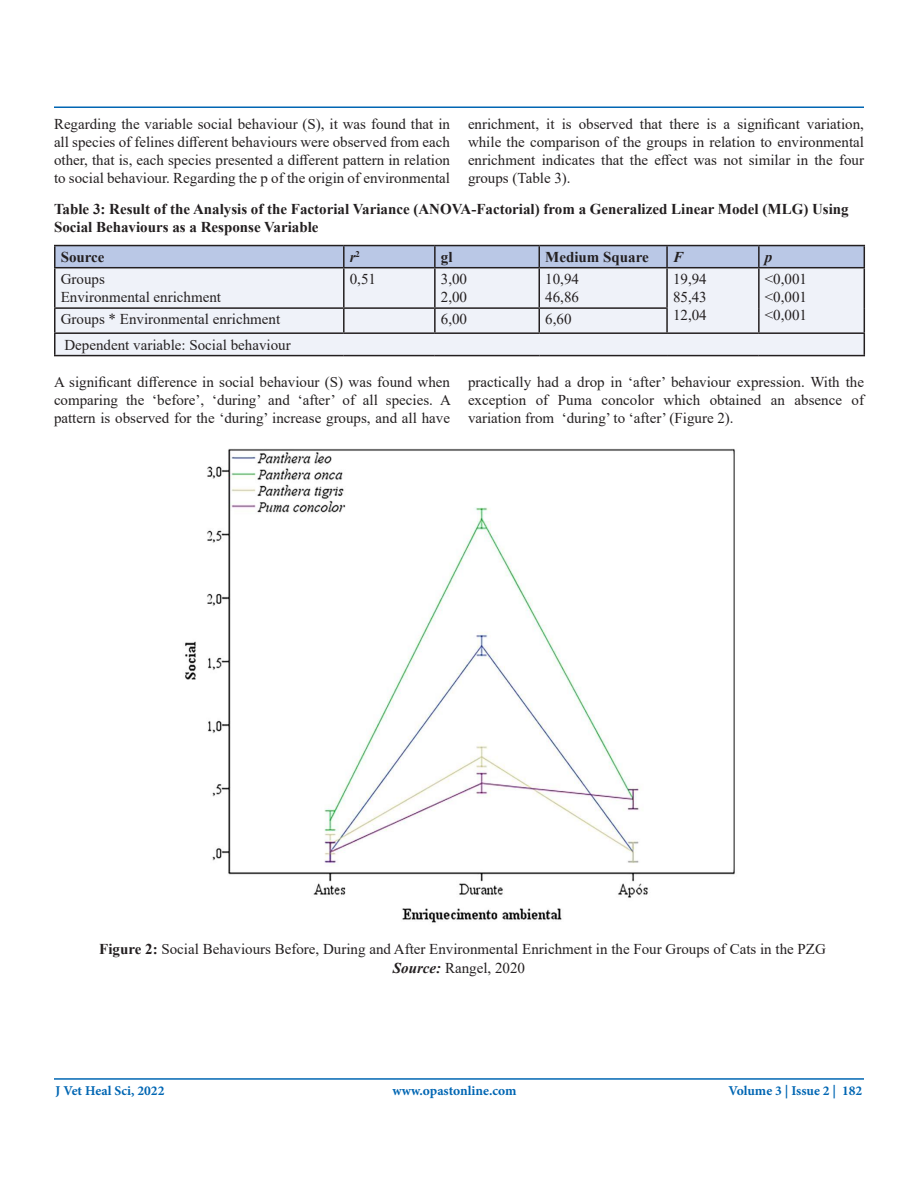
<style>
.page{position:relative;width:918px;height:1188px;background:#fff}
.page>*{position:absolute;margin:0;border:0;box-sizing:border-box;transform-origin:0 0}
.t1{font:15px/18px "Times New Roman";color:#231f20;text-align:justify}
.t2{font:700 15px/18px "Times New Roman";color:#231f20}
.t3{font:italic 700 15px "Times New Roman";color:#231f20}
.t4{font:14.55px "Times New Roman";color:#000}
.t5{font:700 13.5px "Minion Pro";color:#0166b3}
.s1{font-weight:700}
.s2{font-weight:700;font-style:italic}
</style>
<div class="page">
<hr style="left:54px;top:1078px;width:810px;height:2px;background:#0166b3">
<hr style="left:54px;top:106px;width:810px;height:2px;background:#0166b3">
<div style="left:56px;top:268px;width:808px;height:87px;background:#eff2f9"></div>
<hr style="left:54px;top:245px;width:290px;height:1px;background:#231f20">
<hr style="left:54px;top:246px;width:2px;height:21px;background:#231f20">
<hr style="left:344px;top:245px;width:91px;height:1px;background:#231f20">
<hr style="left:435px;top:245px;width:104px;height:1px;background:#231f20">
<hr style="left:539px;top:245px;width:128px;height:1px;background:#231f20">
<hr style="left:667px;top:245px;width:92px;height:1px;background:#231f20">
<hr style="left:759px;top:245px;width:106px;height:1px;background:#231f20">
<svg style="left:55px;top:246px;width:810px;height:21px"></svg>
<hr style="left:54px;top:267px;width:290px;height:1px;background:#231f20">
<hr style="left:54px;top:268px;width:2px;height:39px;background:#231f20">
<hr style="left:344px;top:267px;width:91px;height:1px;background:#231f20">
<hr style="left:343px;top:268px;width:2px;height:39px;background:#231f20">
<hr style="left:435px;top:267px;width:104px;height:1px;background:#231f20">
<hr style="left:434px;top:268px;width:2px;height:39px;background:#231f20">
<hr style="left:539px;top:267px;width:128px;height:1px;background:#231f20">
<hr style="left:538px;top:268px;width:2px;height:39px;background:#231f20">
<hr style="left:667px;top:267px;width:92px;height:1px;background:#231f20">
<hr style="left:666px;top:268px;width:2px;height:39px;background:#231f20">
<hr style="left:759px;top:267px;width:106px;height:1px;background:#231f20">
<hr style="left:758px;top:268px;width:2px;height:40px;background:#231f20">
<hr style="left:864px;top:268px;width:1px;height:40px;background:#231f20">
<hr style="left:54px;top:307px;width:290px;height:2px;background:#231f20">
<hr style="left:54px;top:309px;width:2px;height:23px;background:#231f20">
<hr style="left:344px;top:307px;width:91px;height:2px;background:#231f20">
<hr style="left:343px;top:309px;width:2px;height:23px;background:#231f20">
<hr style="left:435px;top:307px;width:104px;height:2px;background:#231f20">
<hr style="left:434px;top:309px;width:2px;height:23px;background:#231f20">
<hr style="left:539px;top:307px;width:129px;height:2px;background:#231f20">
<hr style="left:538px;top:309px;width:2px;height:23px;background:#231f20">
<hr style="left:666px;top:309px;width:2px;height:23px;background:#231f20">
<hr style="left:758px;top:308px;width:2px;height:24px;background:#231f20">
<hr style="left:54px;top:332px;width:290px;height:2px;background:#231f20">
<hr style="left:54px;top:334px;width:2px;height:21px;background:#231f20">
<hr style="left:344px;top:332px;width:91px;height:2px;background:#231f20">
<hr style="left:435px;top:332px;width:104px;height:2px;background:#231f20">
<hr style="left:539px;top:332px;width:128px;height:2px;background:#231f20">
<hr style="left:667px;top:332px;width:92px;height:2px;background:#231f20">
<hr style="left:759px;top:332px;width:106px;height:2px;background:#231f20">
<svg style="left:864px;top:308px;width:1px;height:47px"></svg>
<hr style="left:54px;top:355px;width:290px;height:1px;background:#231f20">
<hr style="left:344px;top:355px;width:91px;height:1px;background:#231f20">
<hr style="left:435px;top:355px;width:104px;height:1px;background:#231f20">
<hr style="left:539px;top:355px;width:128px;height:1px;background:#231f20">
<hr style="left:667px;top:355px;width:92px;height:1px;background:#231f20">
<hr style="left:759px;top:355px;width:106px;height:1px;background:#231f20">
<img style="left:185px;top:448px;width:550px;height:475px">
<p class="t1" style="left:54px;top:115px;width:398px">Regarding the variable social behaviour (S), it was found that in all species of felines different behaviours were observed from each other, that is, each species presented a different pattern in relation to social behaviour. Regarding the p of the origin of environmental</p>
<p class="t1" style="left:468px;top:115px;width:398px">enrichment, it is observed that there is a significant variation, while the comparison of the groups in relation to environmental enrichment indicates that the effect was not similar in the four groups (Table 3).</p>
<p class="t2" style="left:54px;top:199px;width:796px">Table 3: Result of the Analysis of the Factorial Variance (ANOVA-Factorial) from a Generalized Linear Model (MLG) Using<br>Social Behaviours as a Response Variable</p>
<p class="t2" style="left:61px;top:247px;width:45px">Source</p>
<p class="t3" style="left:350px;top:246px;width:12px">r<sup>2</sup></p>
<p class="t2" style="left:441px;top:247px;width:13px">gl</p>
<p class="t2" style="left:545px;top:247px;width:105px">Medium Square</p>
<p class="t3" style="left:673px;top:246px;width:12px">F</p>
<p class="t3" style="left:765px;top:246px;width:9px">p</p>
<p class="t1" style="left:61px;top:270px;width:162px">Groups<br>Environmental enrichment</p>
<p class="t1" style="left:350px;top:270px;width:28px">0,51</p>
<p class="t1" style="left:441px;top:270px;width:28px">3,00<br>2,00</p>
<p class="t1" style="left:545px;top:270px;width:35px">10,94<br>46,86</p>
<p class="t1" style="left:673px;top:270px;width:35px">19,94<br>85,43<br>12,04</p>
<p class="t1" style="left:765px;top:270px;width:44px">&lt;0,001 &lt;0,001</p>
<p class="t1" style="left:61px;top:310px;width:221px">Groups * Environmental enrichment</p>
<p class="t1" style="left:765px;top:306px;width:44px">&lt;0,001</p>
<p class="t1" style="left:441px;top:310px;width:28px">6,00</p>
<p class="t1" style="left:545px;top:310px;width:28px">6,60</p>
<p class="t1" style="left:65px;top:335px;width:228px">Dependent variable: Social behaviour</p>
<p class="t1" style="left:54px;top:372px;width:398px">A significant difference in social behaviour (S) was found when comparing the ‘before’, ‘during’ and ‘after’ of all species. A pattern is observed for the ‘during’ increase groups, and all have</p>
<p class="t1" style="left:468px;top:372px;width:398px">practically had a drop in ‘after’ behaviour expression. With the exception of Puma concolor which obtained an absence of variation from ‘during’ to ‘after’ (Figure 2).</p>
<p class="t4" style="left:180px;top:933px;width:127px">Source: Rangel, 2020</p>
<p class="t1" style="left:99px;top:938px;width:728px;line-height:19.8px;text-align:center"><span class="s1">Figure 2:</span> Social Behaviours Before, During and After Environmental Enrichment in the Four Groups of Cats in the PZG<br><span class="s2">Source:</span> Rangel, 2020</p>
<p class="t5" style="left:56px;top:1081px;width:110px">J Vet Heal Sci, 2022</p>
<p class="t5" style="left:393px;top:1081px;width:126px">www.opastonline.com</p>
<p class="t5" style="left:728px;top:1081px;width:135px">Volume 3 | Issue 2 | 182</p>
</div>
